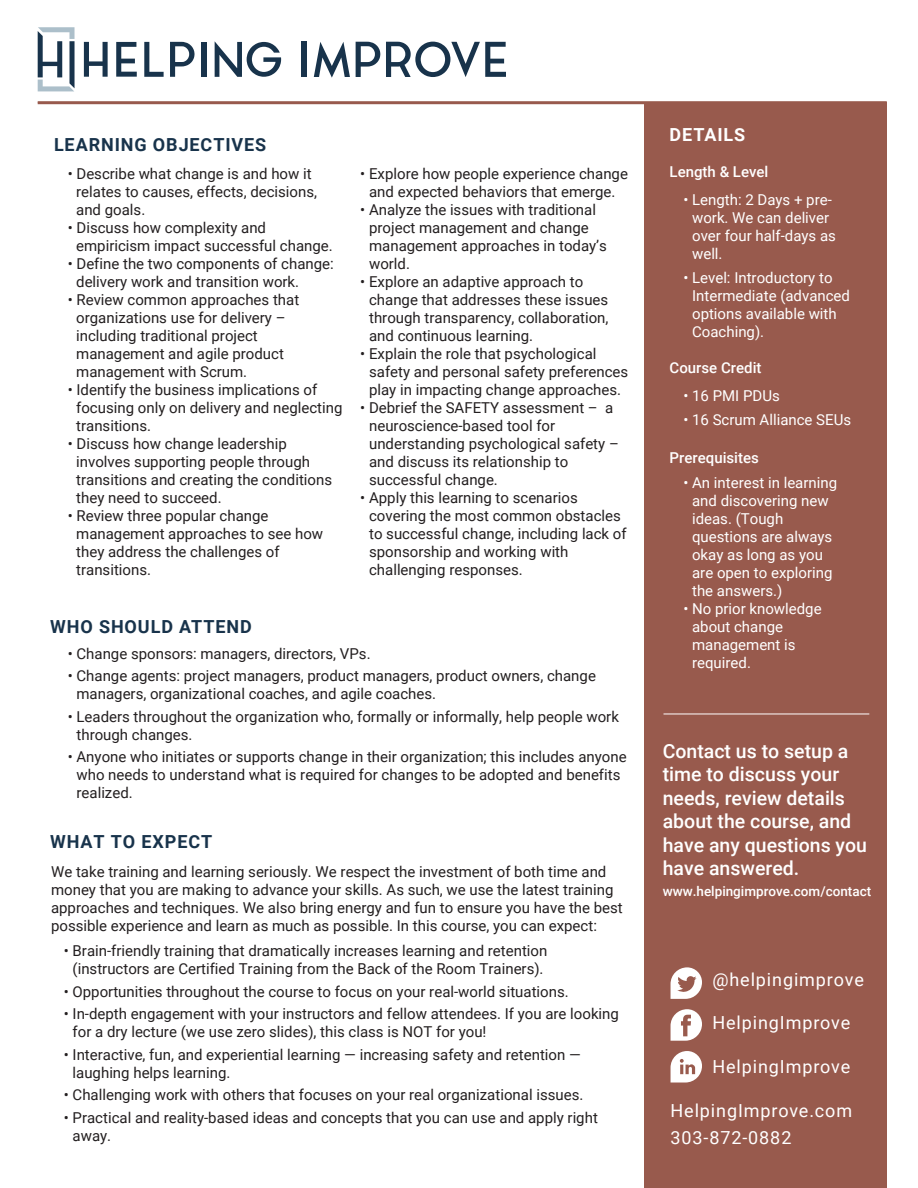
<style>
.page{position:relative;width:918px;height:1188px;background:#fff}
.page>*{position:absolute;margin:0;border:0;box-sizing:border-box;transform-origin:0 0}
.t1{font:500 19.5px/23.4px "Roboto";color:#fff}
.t2{font:18px/27px "Roboto";letter-spacing:.05em;color:#fff}
.t3{font:700 18px "Roboto";letter-spacing:.05em;color:#18334b}
.t4{font:700 18px "Roboto";letter-spacing:.05em;color:#fff}
.t5{font:15px/18px "Roboto";color:#231f20}
.t6{font:15px/18px "Roboto";color:#fff}
.t7{font:500 15px "Roboto";color:#fff}
.t8{font:500 13.5px "Roboto";color:#fff}
</style>
<div class="page">
<div style="left:644px;top:103px;width:243px;height:1085px;background:#985a4d"></div>
<hr style="left:38px;top:101px;width:849px;height:3px;background:#985a4d">
<hr style="left:664px;top:714px;width:205px;height:1px;background:#fff">
<svg style="left:671px;top:967px;width:31px;height:32px"></svg>
<svg style="left:671px;top:1009px;width:31px;height:32px"></svg>
<svg style="left:671px;top:1051px;width:31px;height:32px"></svg>
<svg style="left:84px;top:42px;width:24px;height:35px"></svg>
<svg style="left:116px;top:42px;width:21px;height:35px"></svg>
<svg style="left:144px;top:42px;width:20px;height:35px"></svg>
<svg style="left:170px;top:42px;width:25px;height:35px"></svg>
<div style="left:201px;top:42px;width:5px;height:35px;background:#18334b"></div>
<svg style="left:215px;top:41px;width:66px;height:36px"></svg>
<div style="left:301px;top:42px;width:5px;height:35px;background:#18334b"></div>
<svg style="left:314px;top:42px;width:36px;height:36px"></svg>
<svg style="left:356px;top:42px;width:24px;height:35px"></svg>
<svg style="left:386px;top:42px;width:120px;height:35px"></svg>
<svg style="left:38px;top:27px;width:37px;height:64px"></svg>
<p class="t3" style="left:54px;top:132px;width:214px">LEARNING OBJECTIVES</p>
<p class="t5" style="left:76px;top:164px;width:242px;text-indent:-8px">• Describe what change is and how it relates to causes, effects, decisions, and goals.</p>
<p class="t5" style="left:76px;top:218px;width:258px;text-indent:-8px">• Discuss how complexity and empiricism impact successful change.</p>
<p class="t5" style="left:76px;top:254px;width:259px;text-indent:-8px">• Define the two components of change: delivery work and transition work.</p>
<p class="t5" style="left:76px;top:290px;width:225px;text-indent:-8px">• Review common approaches that organizations use for delivery – including traditional project management and agile product management with Scrum.</p>
<p class="t5" style="left:76px;top:380px;width:268px;text-indent:-8px">• Identify the business implications of focusing only on delivery and neglecting transitions.</p>
<p class="t5" style="left:76px;top:434px;width:257px;text-indent:-8px">• Discuss how change leadership involves supporting people through transitions and creating the conditions they need to succeed.</p>
<p class="t5" style="left:76px;top:506px;width:249px;text-indent:-8px">• Review three popular change management approaches to see how they address the challenges of transitions.</p>
<p class="t5" style="left:360px;top:164px;width:269px;text-align:center">• Explore how people experience change and expected behaviors that emerge.</p>
<p class="t5" style="left:369px;top:200px;width:239px;text-indent:-9px">• Analyze the issues with traditional project management and change management approaches in today’s world.</p>
<p class="t5" style="left:369px;top:272px;width:241px;text-indent:-9px">• Explore an adaptive approach to change that addresses these issues through transparency, collaboration, and continuous learning.</p>
<p class="t5" style="left:369px;top:344px;width:261px;text-indent:-9px">• Explain the role that psychological safety and personal safety preferences play in impacting change approaches.</p>
<p class="t5" style="left:369px;top:398px;width:251px;text-indent:-9px">• Debrief the SAFETY assessment – a neuroscience-based tool for understanding psychological safety – and discuss its relationship to successful change.</p>
<p class="t5" style="left:369px;top:488px;width:259px;text-indent:-9px">• Apply this learning to scenarios covering the most common obstacles to successful change, including lack of sponsorship and working with challenging responses.</p>
<p class="t3" style="left:50px;top:614px;width:203px">WHO SHOULD ATTEND</p>
<p class="t5" style="left:68px;top:644px;width:304px">• Change sponsors: managers, directors, VPs.</p>
<p class="t5" style="left:77px;top:667px;width:521px;text-indent:-9px">• Change agents: project managers, product managers, product owners, change managers, organizational coaches, and agile coaches.</p>
<p class="t5" style="left:77px;top:707px;width:544px;text-indent:-9px">• Leaders throughout the organization who, formally or informally, help people work through changes.</p>
<p class="t5" style="left:77px;top:748px;width:552px;text-indent:-9px">• Anyone who initiates or supports change in their organization; this includes anyone who needs to understand what is required for changes to be adopted and benefits realized.</p>
<p class="t3" style="left:50px;top:829px;width:164px">WHAT TO EXPECT</p>
<p class="t5" style="left:51px;top:862px;width:573px">We take training and learning seriously. We respect the investment of both time and money that you are making to advance your skills. As such, we use the latest training approaches and techniques. We also bring energy and fun to ensure you have the best possible experience and learn as much as possible. In this course, you can expect:</p>
<p class="t5" style="left:64px;top:942px;width:485px;text-align:center">• Brain-friendly training that dramatically increases learning and retention (instructors are Certified Training from the Back of the Room Trainers).</p>
<p class="t5" style="left:64px;top:982px;width:506px">• Opportunities throughout the course to focus on your real-world situations.</p>
<p class="t5" style="left:73px;top:1005px;width:548px;text-indent:-9px">• In-depth engagement with your instructors and fellow attendees. If you are looking for a dry lecture (we use zero slides), this class is NOT for you!</p>
<p class="t5" style="left:73px;top:1045px;width:510px;text-indent:-9px">• Interactive, fun, and experiential learning — increasing safety and retention — laughing helps learning.</p>
<p class="t5" style="left:64px;top:1086px;width:521px">• Challenging work with others that focuses on your real organizational issues.</p>
<p class="t5" style="left:73px;top:1108px;width:527px;text-indent:-9px">• Practical and reality-based ideas and concepts that you can use and apply right away.</p>
<p class="t4" style="left:670px;top:122px;width:77px">DETAILS</p>
<p class="t7" style="left:670px;top:161px;width:100px">Length &amp; Level</p>
<p class="t6" style="left:692px;top:190px;width:145px;text-indent:-9px">• Length: 2 Days + pre&shy;work. We can deliver over four half-days as well.</p>
<p class="t6" style="left:692px;top:268px;width:159px;text-indent:-9px">• Level: Introductory to<br>Intermediate (advanced options available with<br>Coaching).</p>
<p class="t7" style="left:670px;top:357px;width:93px">Course Credit</p>
<p class="t6" style="left:683px;top:386px;width:98px">• 16 PMI PDUs</p>
<p class="t6" style="left:683px;top:410px;width:169px">• 16 Scrum Alliance SEUs</p>
<p class="t7" style="left:670px;top:447px;width:91px">Prerequisites</p>
<p class="t6" style="left:692px;top:473px;width:147px;text-indent:-9px">• An interest in learning and discovering new ideas. (Tough questions are always okay as long as you are open to exploring the answers.)</p>
<p class="t6" style="left:692px;top:599px;width:131px;text-indent:-9px">• No prior knowledge about change management is required.</p>
<h1 class="t1" style="left:663px;top:739px;width:206px">Contact us to setup a time to discuss your needs, review details about the course, and have any questions you have answered.</h1>
<p class="t8" style="left:663px;top:882px;width:210px">www.helpingimprove.com/contact</p>
<p class="t2" style="left:712px;top:965px;width:153px">@helpingimprove</p>
<p class="t2" style="left:712px;top:1009px;width:139px">HelpingImprove</p>
<p class="t2" style="left:712px;top:1052px;width:139px">HelpingImprove</p>
<p class="t2" style="left:671px;top:1097px;width:183px">HelpingImprove.com<br>303-872-0882</p>
</div>
